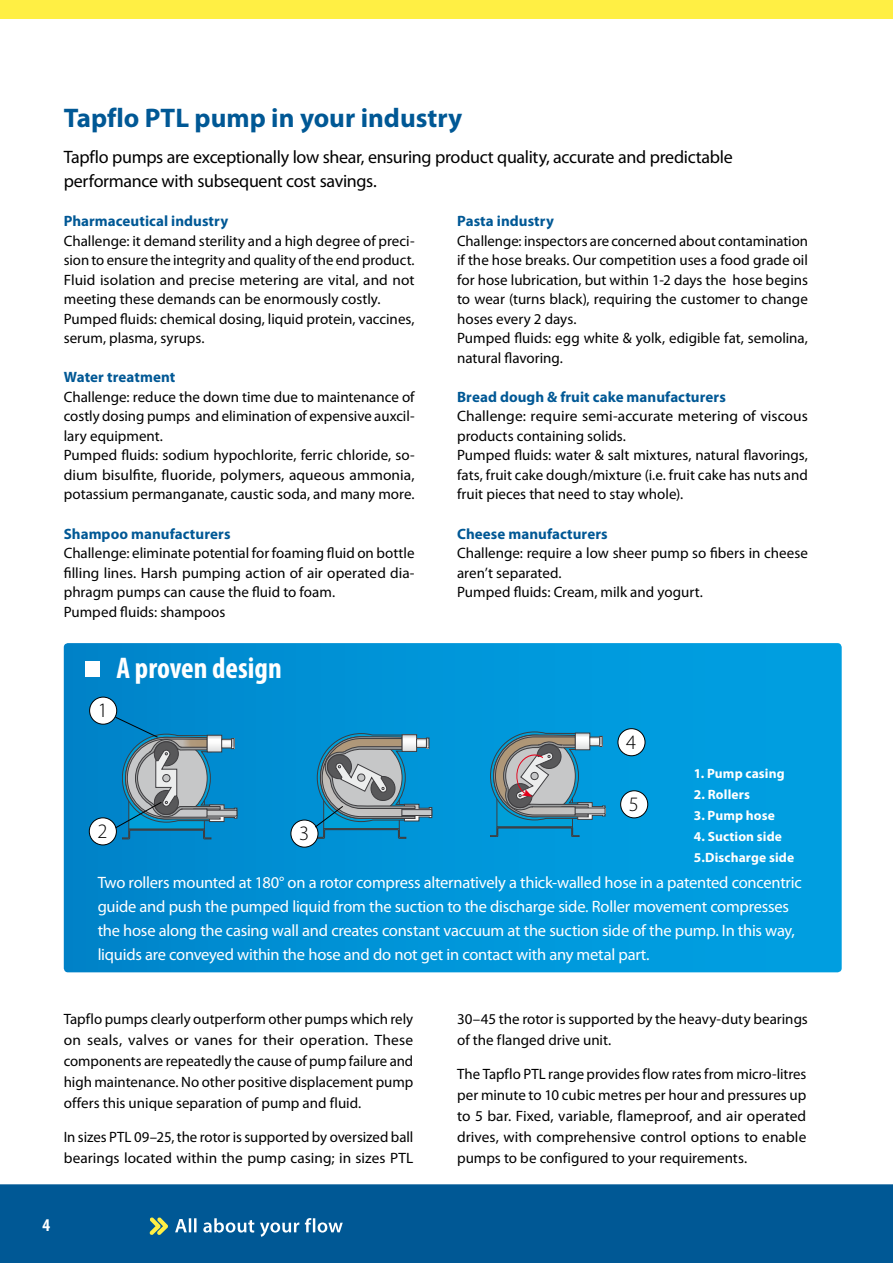
<style>
.page{position:relative;width:893px;height:1263px;background:#fff}
.page>*{position:absolute;margin:0;border:0;box-sizing:border-box;transform-origin:0 0}
.t1{font:700 condensed 30px "Myriad Pro";color:#fff}
.t2{font:700 27px "Myriad Pro";color:#005895}
.t3{font:300 20.55px "Myriad Pro";color:#000}
.t4{font:18px/24px "Myriad Pro";letter-spacing:-.02em;color:#000}
.t5{font:700 condensed 18px "Myriad Pro";color:#fff}
.t6{font:16.5px/24px "Myriad Pro";letter-spacing:-.015em;color:#fff}
.t7{font:15px/19.5px "Myriad Pro";color:#000}
.t8{font:700 15px "Myriad Pro";letter-spacing:.005em;color:#005895}
.t9{font:700 13.5px/21px "Myriad Pro";letter-spacing:.01em;color:#fff}
</style>
<div class="page">
<div style="left:0;top:1184px;width:893px;height:79px;background:#005895"></div>
<div style="left:0;top:0;width:893px;height:19px;background:#ffef44"></div>
<svg style="left:149px;top:1217px;width:19px;height:18px"></svg>
<svg style="left:175px;top:1218px;width:168px;height:19px"></svg>
<svg style="left:64px;top:643px;width:778px;height:329px;background:#0094d8"></svg>
<div style="left:90px;top:697px;width:27px;height:27px;background:#fff;border-radius:50%"></div>
<div style="left:89px;top:697px;width:28px;height:27px;border:1px solid #000;border-radius:50%"></div>
<div style="left:89px;top:818px;width:27px;height:27px;background:#fff;border-radius:50%"></div>
<div style="left:89px;top:818px;width:28px;height:27px;border:1px solid #000;border-radius:50%"></div>
<svg style="left:115px;top:717px;width:122px;height:122px;background:#4a91b3"></svg>
<div style="left:291px;top:820px;width:27px;height:27px;background:#fff;border-radius:50%"></div>
<div style="left:291px;top:820px;width:27px;height:27px;border:1px solid #000;border-radius:50%"></div>
<svg style="left:315px;top:733px;width:117px;height:105px;background:#5a95af"></svg>
<div style="left:497px;top:797px;width:76px;height:30px;background:#009fd8"></div>
<svg style="left:490px;top:826px;width:89px;height:11px"></svg>
<div style="left:618px;top:729px;width:27px;height:27px;background:#fff;border-radius:50%"></div>
<div style="left:618px;top:728px;width:27px;height:28px;border:1px solid #000;border-radius:50%"></div>
<div style="left:621px;top:791px;width:27px;height:27px;background:#fff;border-radius:50%"></div>
<div style="left:620px;top:791px;width:28px;height:27px;border:1px solid #000;border-radius:50%"></div>
<svg style="left:490px;top:732px;width:115px;height:88px;background:#6b97a9"></svg>
<div style="left:85px;top:661px;width:14px;height:15px;background:#fff"></div>
<h2 class="t2" style="left:64px;top:100px;width:400px">Tapflo PTL pump in your industry</h2>
<p class="t4" style="left:64px;top:145px;width:671px">Tapflo pumps are exceptionally low shear, ensuring product quality, accurate and predictable performance with subsequent cost savings.</p>
<p class="t8" style="left:64px;top:211px;width:166px">Pharmaceutical industry</p>
<p class="t7" style="left:64px;top:230px;width:352px">Challenge: it demand sterility and a high degree of preci&shy;sion to ensure the integrity and quality of the end product.<br>Fluid isolation and precise metering are vital, and not meeting these demands can be enormously costly.<br>Pumped fluids: chemical dosing, liquid protein, vaccines, serum, plasma, syrups.</p>
<p class="t8" style="left:64px;top:367px;width:113px">Water treatment</p>
<p class="t7" style="left:64px;top:387px;width:352px">Challenge: reduce the down time due to maintenance of costly dosing pumps and elimination of expensive auxcil&shy;lary equipment.<br>Pumped fluids: sodium hypochlorite, ferric chloride, so&shy;dium bisulfite, fluoride, polymers, aqueous ammonia, potassium permanganate, caustic soda, and many more.</p>
<p class="t8" style="left:64px;top:524px;width:168px">Shampoo manufacturers</p>
<p class="t7" style="left:64px;top:543px;width:352px">Challenge: eliminate potential for foaming fluid on bottle filling lines. Harsh pumping action of air operated dia&shy;phragm pumps can cause the fluid to foam.<br>Pumped fluids: shampoos</p>
<h3 class="t3" style="left:98px;top:698px;width:12px">1</h3>
<h1 class="t1" style="left:116px;top:649px;width:167px">A proven design</h1>
<h3 class="t3" style="left:97px;top:819px;width:12px">2</h3>
<h3 class="t3" style="left:299px;top:821px;width:12px">3</h3>
<p class="t8" style="left:457px;top:211px;width:98px">Pasta industry</p>
<p class="t7" style="left:457px;top:230px;width:352px">Challenge: inspectors are concerned about contamination if the hose breaks. Our competition uses a food grade oil for hose lubrication, but within 1-2 days the hose begins to wear (turns black), requiring the customer to change hoses every 2 days.<br>Pumped fluids: egg white &amp; yolk, edigible fat, semolina, natural flavoring.</p>
<p class="t8" style="left:457px;top:387px;width:270px">Bread dough &amp; fruit cake manufacturers</p>
<p class="t7" style="left:457px;top:406px;width:352px">Challenge: require semi-accurate metering of viscous products containing solids.<br>Pumped fluids: water &amp; salt mixtures, natural flavorings, fats, fruit cake dough/mixture (i.e. fruit cake has nuts and fruit pieces that need to stay whole).</p>
<p class="t8" style="left:457px;top:524px;width:152px">Cheese manufacturers</p>
<p class="t7" style="left:457px;top:543px;width:352px">Challenge: require a low sheer pump so fibers in cheese aren’t separated.<br>Pumped fluids: Cream, milk and yogurt.</p>
<h3 class="t3" style="left:626px;top:729px;width:12px">4</h3>
<h3 class="t3" style="left:629px;top:792px;width:12px">5</h3>
<p class="t9" style="left:694px;top:762px;width:92px">1. Pump casing</p>
<p class="t9" style="left:694px;top:783px;width:58px">2. Rollers</p>
<p class="t9" style="left:694px;top:804px;width:83px">3. Pump hose</p>
<p class="t9" style="left:694px;top:825px;width:102px">4. Suction side<br>5.Discharge side</p>
<p class="t6" style="left:98px;top:870px;width:706px">Two rollers mounted at 180° on a rotor compress alternatively a thick-walled hose in a patented concentric guide and push the pumped liquid from the suction to the discharge side. Roller movement compresses the hose along the casing wall and creates constant vaccuum at the suction side of the pump. In this way, liquids are conveyed within the hose and do not get in contact with any metal part.</p>
<p class="t7" style="left:64px;top:1008px;width:351px;line-height:21px;text-align:justify">Tapflo pumps clearly outperform other pumps which rely on seals, valves or vanes for their operation. These components are repeatedly the cause of pump failure and high maintenance. No other positive displacement pump offers this unique separation of pump and fluid.</p>
<p class="t7" style="left:64px;top:1126px;width:351px;line-height:21px">In sizes PTL 09–25, the rotor is supported by oversized ball bearings located within the pump casing; in sizes PTL</p>
<p class="t7" style="left:457px;top:1008px;width:352px;line-height:21px">30–45 the rotor is supported by the heavy-duty bearings of the flanged drive unit.</p>
<p class="t7" style="left:457px;top:1063px;width:351px;line-height:21px;text-align:justify">The Tapflo PTL range provides flow rates from micro-litres per minute to 10 cubic metres per hour and pressures up to 5 bar. Fixed, variable, flameproof, and air operated drives, with comprehensive control options to enable pumps to be configured to your requirements.</p>
<p class="t5" style="left:43px;top:1214px;width:9px">4</p>
</div>
